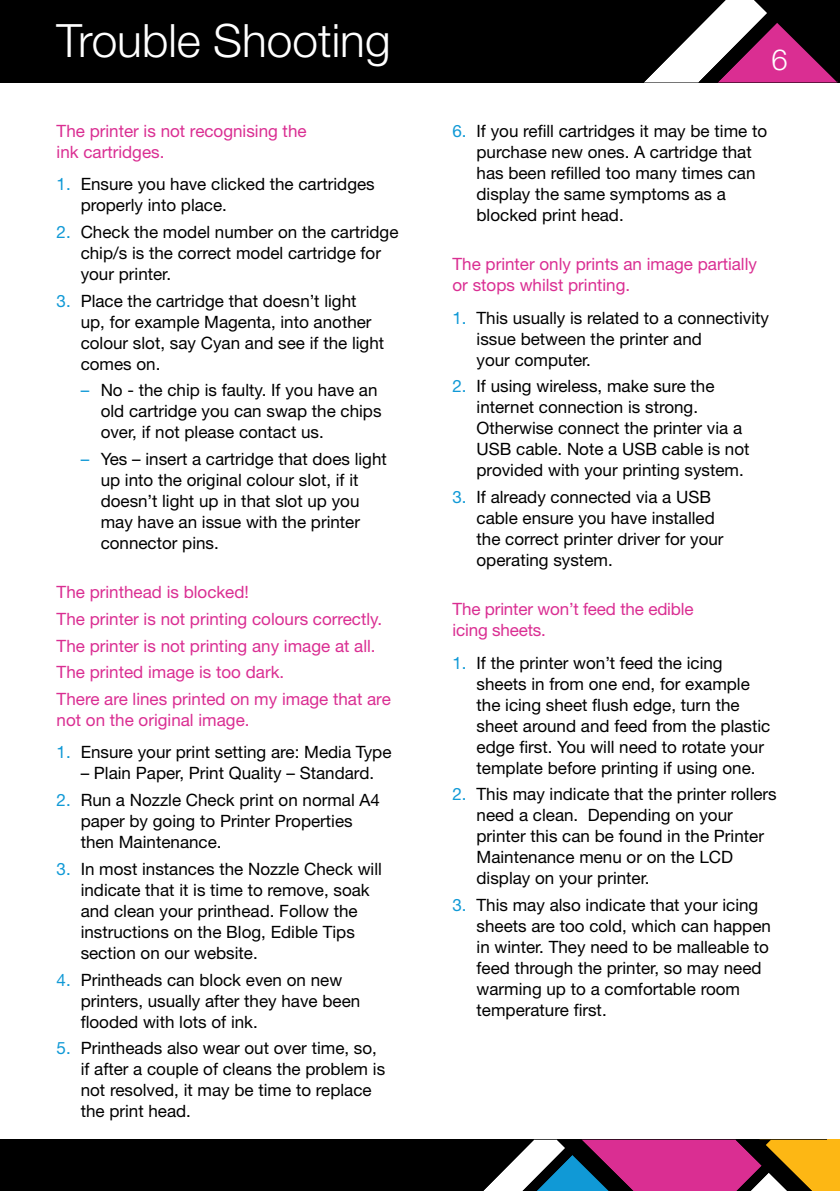
<style>
.page{position:relative;width:840px;height:1191px;background:#fff}
.page>*{position:absolute;margin:0;border:0;box-sizing:border-box;transform-origin:0 0}
.t1{font:300 46px "Helvetica Neue LT";color:#fff}
.t2{font:300 29px "Helvetica Neue LT";color:#fff}
.t3{font:17px/21px "Helvetica Neue LT";color:#000}
.t4{font:17px/26.6px "Helvetica Neue LT";color:#da2e92}
.s1{color:#1099d6}
</style>
<div class="page">
<div style="left:0;top:0;width:836px;height:82px;background:#000"></div>
<div style="left:697px;top:0;width:142px;height:82px;background:#000"></div>
<div style="left:0;top:1139px;width:839px;height:52px;background:#000"></div>
<svg style="left:483px;top:1139px;width:356px;height:52px"></svg>
<svg style="left:644px;top:0;width:192px;height:82px"></svg>
<h1 class="t1" style="left:57px;top:13px;width:335px">Trouble Shooting</h1>
<p class="t4" style="left:57px;top:120px;width:251px;line-height:21px">The printer is not recognising the ink cartridges.</p>
<p class="t3" style="left:81px;top:173px;width:295px;text-indent:-24px"><span class="s1">1.</span> Ensure you have clicked the cartridges properly into place.</p>
<p class="t3" style="left:81px;top:221px;width:319px;text-indent:-24px"><span class="s1">2.</span> Check the model number on the cartridge chip/s is the correct model cartridge for your printer.</p>
<p class="t3" style="left:81px;top:290px;width:305px;text-indent:-24px"><span class="s1">3.</span> Place the cartridge that doesn’t light up, for example Magenta, into another colour slot, say Cyan and see if the light comes on.</p>
<p class="t3" style="left:101px;top:379px;width:282px;text-indent:-20px"><span class="s1">–</span> No - the chip is faulty. If you have an old cartridge you can swap the chips over, if not please contact us.</p>
<p class="t3" style="left:101px;top:448px;width:287px;text-indent:-20px"><span class="s1">–</span> Yes – insert a cartridge that does light up into the original colour slot, if it doesn’t light up in that slot up you may have an issue with the printer connector pins.</p>
<p class="t4" style="left:57px;top:579px;width:335px">The printhead is blocked!<br>The printer is not printing colours correctly.<br>The printer is not printing any image at all.<br>The printed image is too dark.<br>There are lines printed on my image that are</p>
<p class="t4" style="left:57px;top:706px;width:194px">not on the original image.</p>
<p class="t3" style="left:57px;top:741px;width:336px"><span class="s1">1.</span> Ensure your print setting are: Media Type</p>
<p class="t3" style="left:81px;top:762px;width:295px">– Plain Paper, Print Quality – Standard.</p>
<p class="t3" style="left:81px;top:789px;width:301px;text-indent:-24px"><span class="s1">2.</span> Run a Nozzle Check print on normal A4 paper by going to Printer Properties then Maintenance.</p>
<p class="t3" style="left:81px;top:858px;width:302px;text-indent:-24px"><span class="s1">3.</span> In most instances the Nozzle Check will indicate that it is time to remove, soak and clean your printhead. Follow the instructions on the Blog, Edible Tips section on our website.</p>
<p class="t3" style="left:81px;top:968px;width:281px;text-indent:-24px"><span class="s1">4.</span> Printheads can block even on new printers, usually after they have been flooded with lots of ink.</p>
<p class="t3" style="left:81px;top:1037px;width:306px;text-indent:-24px"><span class="s1">5.</span> Printheads also wear out over time, so, if after a couple of cleans the problem is not resolved, it may be time to replace the print head.</p>
<h2 class="t2" style="left:771px;top:42px;width:18px">6</h2>
<p class="t3" style="left:476px;top:120px;width:292px;text-indent:-24px"><span class="s1">6.</span> If you refill cartridges it may be time to purchase new ones. A cartridge that has been refilled too many times can display the same symptoms as a blocked print head.</p>
<p class="t4" style="left:452px;top:253px;width:306px;line-height:21px">The printer only prints an image partially or stops whilst printing.</p>
<p class="t3" style="left:476px;top:307px;width:294px;text-indent:-24px"><span class="s1">1.</span> This usually is related to a connectivity issue between the printer and<br>your computer.</p>
<p class="t3" style="left:476px;top:375px;width:274px;text-indent:-24px"><span class="s1">2.</span> If using wireless, make sure the internet connection is strong.<br>Otherwise connect the printer via a USB cable. Note a USB cable is not provided with your printing system.</p>
<p class="t3" style="left:476px;top:486px;width:248px;text-indent:-24px"><span class="s1">3.</span> If already connected via a USB cable ensure you have installed the correct printer driver for your operating system.</p>
<p class="t4" style="left:452px;top:598px;width:242px;line-height:21px">The printer won’t feed the edible icing sheets.</p>
<p class="t3" style="left:476px;top:652px;width:295px;text-indent:-24px"><span class="s1">1.</span> If the printer won’t feed the icing sheets in from one end, for example the icing sheet flush edge, turn the sheet around and feed from the plastic edge first. You will need to rotate your template before printing if using one.</p>
<p class="t3" style="left:476px;top:783px;width:301px;text-indent:-24px"><span class="s1">2.</span> This may indicate that the printer rollers need a clean. Depending on your printer this can be found in the Printer Maintenance menu or on the LCD display on your printer.</p>
<p class="t3" style="left:476px;top:894px;width:296px;text-indent:-24px"><span class="s1">3.</span> This may also indicate that your icing sheets are too cold, which can happen in winter. They need to be malleable to feed through the printer, so may need warming up to a comfortable room temperature first.</p>
</div>
